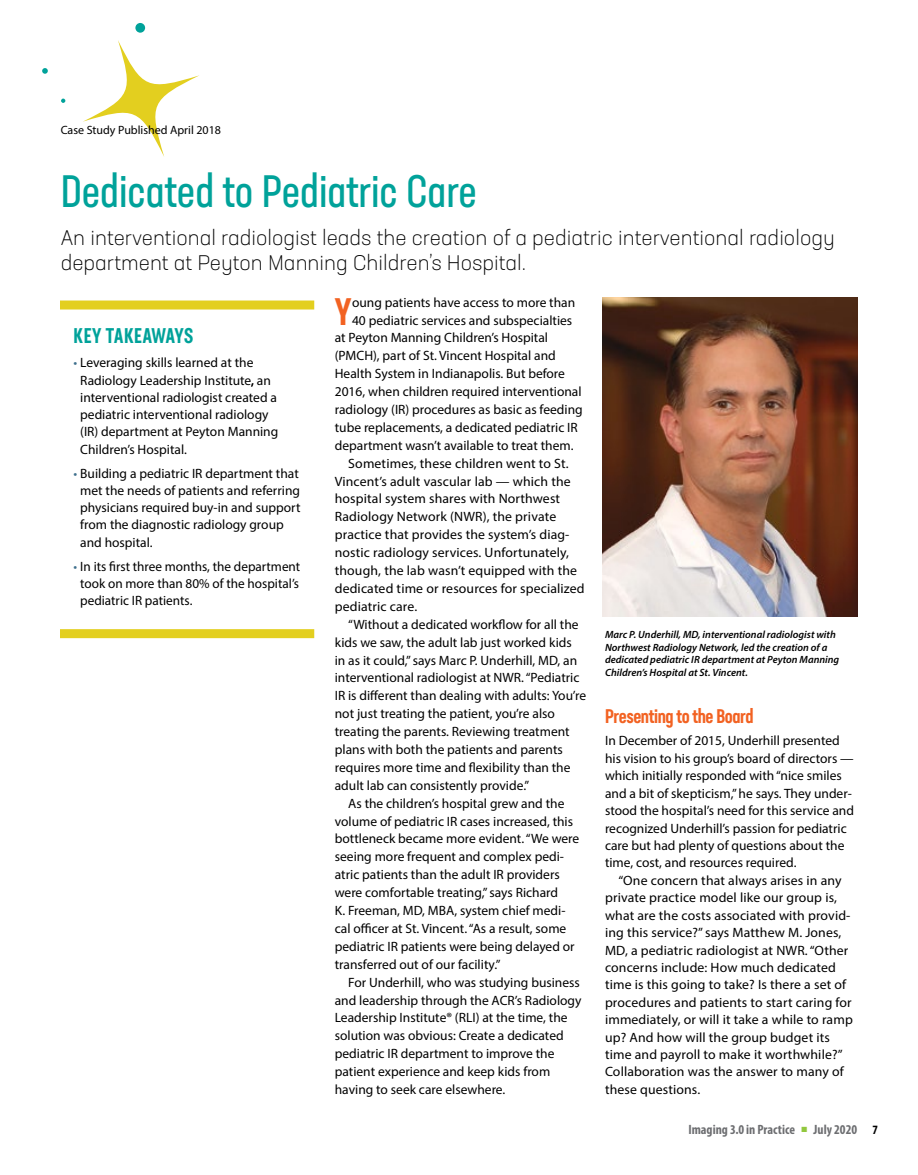
<style>
.page{position:relative;width:918px;height:1175px;background:#fff}
.page>*{position:absolute;margin:0;border:0;box-sizing:border-box;transform-origin:0 0}
.t1{font:45px "Neusa Next Std Compact";color:#00a29a}
.t2{font:500 37.8px "Neusa Next Std Compact";color:#f26222}
.t3{font:300 21px/25.2px "Neusa Next Std";color:#000}
.t4{font:500 21px "Neusa Next Std Compact";letter-spacing:-.005em;color:#00a29a}
.t5{font:500 19.5px "Neusa Next Std Compact";letter-spacing:-.02em;color:#f26222}
.t6{font:13.5px/17.4px "Myriad Pro";color:#000}
.t7{font:700 condensed 13.5px "Myriad Pro";color:#6d6e71}
.t8{font:12px "Myriad Pro";color:#000}
.t9{font:italic 600 10.5px/12.6px "Myriad Pro";color:#000}
.s1{color:#3f708d}
.s2{font-size:12.75px;color:#000}
</style>
<div class="page">
<div style="left:60px;top:300px;width:254px;height:9px;background:#e3cf1f"></div>
<div style="left:60px;top:629px;width:254px;height:9px;background:#e3cf1f"></div>
<img style="left:603px;top:297px;width:254px;height:319px">
<svg style="left:83px;top:40px;width:117px;height:117px"></svg>
<svg style="left:61px;top:99px;width:4px;height:4px"></svg>
<div style="left:135px;top:23px;width:10px;height:10px;background:#00a29a;border-radius:50%"></div>
<svg style="left:42px;top:68px;width:6px;height:6px"></svg>
<p class="t8" style="left:61px;top:123px;width:162px">Case Study Published April 2018</p>
<h1 class="t1" style="left:61px;top:163px;width:418px">Dedicated to Pediatric Care</h1>
<h3 class="t3" style="left:61px;top:225px;width:775px">An interventional radiologist leads the creation of a pediatric interventional radiology department at Peyton Manning Children’s Hospital.</h3>
<h3 class="t4" style="left:74px;top:323px;width:121px">KEY TAKEAWAYS</h3>
<p class="t6" style="left:80px;top:354px;width:200px;text-indent:-7px"><span class="s1">•</span> Leveraging skills learned at the Radiology Leadership Institute, an interventional radiologist created a pediatric interventional radiology (IR) department at Peyton Manning Children’s Hospital.</p>
<p class="t6" style="left:80px;top:464px;width:222px;text-indent:-7px"><span class="s1">•</span> Building a pediatric IR department that met the needs of patients and referring physicians required buy-in and support from the diagnostic radiology group and hospital.</p>
<p class="t6" style="left:80px;top:557px;width:222px;text-align:justify;text-indent:-7px"><span class="s1">•</span> In its first three months, the department took on more than 80% of the hospital’s pediatric IR patients.</p>
<h2 class="t2" style="left:334px;top:287px;width:19px">Y</h2>
<p class="t6" style="left:352px;top:294px;width:225px">oung patients have access to more than</p>
<p class="t6" style="left:352px;top:311px;width:222px">40 pediatric services and subspecialties</p>
<p class="t6" style="left:335px;top:329px;width:215px">at Peyton Manning Children’s Hospital</p>
<p class="t6" style="left:335px;top:347px;width:223px">(PMCH), part of St. Vincent Hospital and</p>
<p class="t6" style="left:335px;top:365px;width:232px">Health System in Indianapolis. But before</p>
<p class="t6" style="left:335px;top:382px;width:248px">2016, when children required interventional</p>
<p class="t6" style="left:335px;top:400px;width:249px">radiology (IR) procedures as basic as feeding</p>
<p class="t6" style="left:335px;top:418px;width:244px">tube replacements, a dedicated pediatric IR</p>
<p class="t6" style="left:335px;top:436px;width:240px">department wasn’t available to treat them.</p>
<p class="t6" style="left:348px;top:454px;width:222px">Sometimes, these children went to St.</p>
<p class="t6" style="left:335px;top:472px;width:237px">Vincent’s adult vascular lab — which the</p>
<p class="t6" style="left:335px;top:490px;width:227px">hospital system shares with Northwest</p>
<p class="t6" style="left:335px;top:508px;width:223px">Radiology Network (NWR), the private</p>
<p class="t6" style="left:335px;top:526px;width:236px">practice that provides the system’s diag-</p>
<p class="t6" style="left:335px;top:543px;width:236px">nostic radiology services. Unfortunately,</p>
<p class="t6" style="left:335px;top:561px;width:244px">though, the lab wasn’t equipped with the</p>
<p class="t6" style="left:335px;top:579px;width:251px">dedicated time or resources for specialized</p>
<p class="t6" style="left:335px;top:597px;width:84px">pediatric care.</p>
<p class="t6" style="left:348px;top:615px;width:232px">“Without a dedicated workflow for all the</p>
<p class="t6" style="left:335px;top:633px;width:239px">kids we saw, the adult lab just worked kids</p>
<p class="t6" style="left:335px;top:651px;width:244px">in as it could,” says Marc P. Underhill, MD, an</p>
<p class="t6" style="left:335px;top:669px;width:246px">interventional radiologist at NWR. “Pediatric</p>
<p class="t6" style="left:335px;top:687px;width:253px">IR is different than dealing with adults: You’re</p>
<p class="t6" style="left:335px;top:704px;width:222px">not just treating the patient, you’re also</p>
<p class="t6" style="left:335px;top:722px;width:236px">treating the parents. Reviewing treatment</p>
<p class="t6" style="left:335px;top:740px;width:230px">plans with both the patients and parents</p>
<p class="t6" style="left:335px;top:758px;width:237px">requires more time and flexibility than the</p>
<p class="t6" style="left:335px;top:776px;width:196px">adult lab can consistently provide.”</p>
<p class="t6" style="left:348px;top:794px;width:218px">As the children’s hospital grew and the</p>
<p class="t6" style="left:335px;top:812px;width:240px">volume of pediatric IR cases increased, this</p>
<p class="t6" style="left:335px;top:830px;width:246px">bottleneck became more evident. “We were</p>
<p class="t6" style="left:335px;top:848px;width:231px">seeing more frequent and complex pedi-</p>
<p class="t6" style="left:335px;top:865px;width:227px">atric patients than the adult IR providers</p>
<p class="t6" style="left:335px;top:883px;width:225px">were comfortable treating,” says Richard</p>
<p class="t6" style="left:335px;top:901px;width:232px">K. Freeman, MD, MBA, system chief medi-</p>
<p class="t6" style="left:335px;top:919px;width:233px">cal officer at St. Vincent. “As a result, some</p>
<p class="t6" style="left:335px;top:937px;width:241px">pediatric IR patients were being delayed or</p>
<p class="t6" style="left:335px;top:955px;width:167px">transferred out of our facility.”</p>
<p class="t6" style="left:348px;top:973px;width:233px">For Underhill, who was studying business</p>
<p class="t6" style="left:335px;top:991px;width:248px">and leadership through the ACR’s Radiology</p>
<p class="t6" style="left:335px;top:1009px;width:234px">Leadership Institute® (RLI) at the time, the</p>
<p class="t6" style="left:335px;top:1026px;width:230px">solution was obvious: Create a dedicated</p>
<p class="t6" style="left:335px;top:1044px;width:221px">pediatric IR department to improve the</p>
<p class="t6" style="left:335px;top:1062px;width:217px">patient experience and keep kids from</p>
<p class="t6" style="left:335px;top:1080px;width:172px">having to seek care elsewhere.</p>
<p class="t9" style="left:605px;top:628px;width:236px">Marc P. Underhill, MD, interventional radiologist with Northwest Radiology Network, led the creation of a dedicated pediatric IR department at Peyton Manning Children’s Hospital at St. Vincent.</p>
<h3 class="t5" style="left:605px;top:703px;width:150px">Presenting to the Board</h3>
<p class="t6" style="left:605px;top:732px;width:250px">In December of 2015, Underhill presented his vision to his group’s board of directors — which initially responded with “nice smiles and a bit of skepticism,” he says. They under&shy;stood the hospital’s need for this service and recognized Underhill’s passion for pediatric care but had plenty of questions about the time, cost, and resources required.</p>
<p class="t6" style="left:605px;top:871px;width:249px;text-indent:14px">“One concern that always arises in any private practice model like our group is, what are the costs associated with provid&shy;ing this service?” says Matthew M. Jones, MD, a pediatric radiologist at NWR. “Other concerns include: How much dedicated time is this going to take? Is there a set of procedures and patients to start caring for immediately, or will it take a while to ramp up? And how will the group budget its time and payroll to make it worthwhile?” Collaboration was the answer to many of these questions.</p>
<p class="t7" style="left:688px;top:1121px;width:191px">Imaging 3.0 in Practice <sup>■</sup> July 2020 <span class="s2">7</span></p>
</div>
